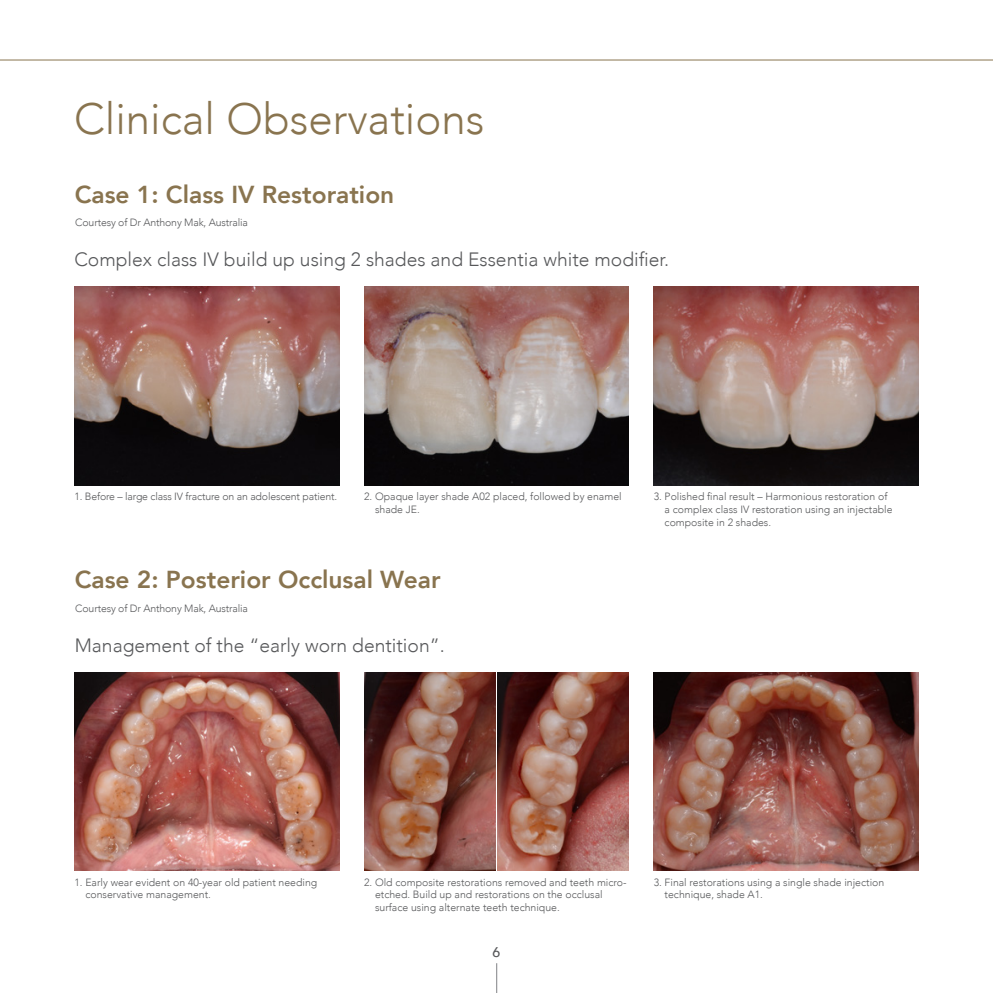
<style>
.page{position:relative;width:993px;height:993px;background:#fff}
.page>*{position:absolute;margin:0;border:0;box-sizing:border-box;transform-origin:0 0}
.t1{font:300 43.75px "Avenir";color:#89744f}
.t2{font:800 24.5px "Avenir";color:#89744f}
.t3{font:300 19.25px "Avenir";color:#57585a}
.t4{font:500 14px "Avenir";color:#57585a}
.t5{font:300 10.5px/12.6px "Avenir";color:#57585a}
</style>
<div class="page">
<hr style="left:0;top:59px;width:992px;height:2px;background:#c3b9a6">
<hr style="left:496px;top:962px;width:1px;height:30px;background:#808285">
<img style="left:74px;top:287px;width:265px;height:198px">
<img style="left:74px;top:672px;width:265px;height:198px">
<img style="left:364px;top:672px;width:131px;height:198px">
<img style="left:497px;top:672px;width:131px;height:198px">
<img style="left:653px;top:287px;width:265px;height:198px">
<img style="left:364px;top:287px;width:264px;height:198px">
<img style="left:653px;top:672px;width:265px;height:198px">
<h1 class="t1" style="left:74px;top:93px;width:412px">Clinical Observations</h1>
<h2 class="t2" style="left:75px;top:175px;width:321px">Case 1: Class IV Restoration</h2>
<p class="t5" style="left:75px;top:216px;width:174px">Courtesy of Dr Anthony Mak, Australia</p>
<h3 class="t3" style="left:74px;top:248px;width:596px">Complex class IV build up using 2 shades and Essentia white modifier.</h3>
<p class="t5" style="left:74px;top:490px;width:264px">1. Before – large class IV fracture on an adolescent patient.</p>
<p class="t5" style="left:375px;top:490px;width:248px;text-indent:-11px">2. Opaque layer shade A02 placed, followed by enamel shade JE.</p>
<p class="t5" style="left:664px;top:490px;width:229px;text-indent:-11px">3. Polished final result – Harmonious restoration of a complex class IV restoration using an injectable composite in 2 shades.</p>
<h2 class="t2" style="left:75px;top:560px;width:367px">Case 2: Posterior Occlusal Wear</h2>
<p class="t5" style="left:75px;top:601px;width:174px">Courtesy of Dr Anthony Mak, Australia</p>
<h3 class="t3" style="left:75px;top:633px;width:371px">Management of the “early worn dentition”.</h3>
<p class="t5" style="left:85px;top:875px;width:233px;text-indent:-11px">1. Early wear evident on 40-year old patient needing conservative management.</p>
<p class="t5" style="left:375px;top:875px;width:253px;text-indent:-11px">2. Old composite restorations removed and teeth micro&shy;etched. Build up and restorations on the occlusal surface using alternate teeth technique.</p>
<h3 class="t4" style="left:492px;top:940px;width:9px">6</h3>
<p class="t5" style="left:664px;top:875px;width:221px;text-indent:-11px">3. Final restorations using a single shade injection technique, shade A1.</p>
</div>
